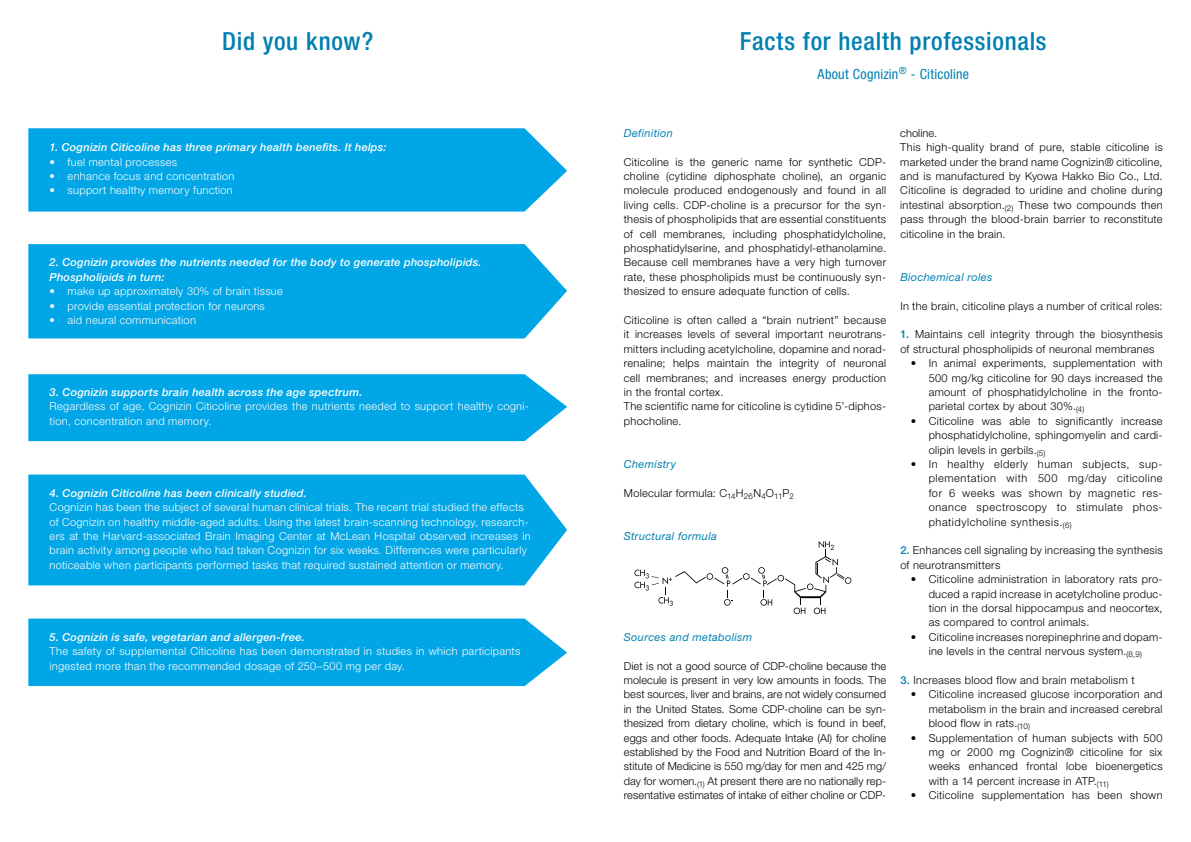
<style>
.page{position:relative;width:1191px;height:842px;background:#fff}
.page>*{position:absolute;margin:0;border:0;box-sizing:border-box;transform-origin:0 0}
.t1{font:500 condensed 25px "Helvetica Neue LT Std";letter-spacing:.03em;color:#0080b1}
.t2{font:condensed 14px "Helvetica Neue LT Std";letter-spacing:.015em;color:#0080b1}
.t3{font:300 11px/14.4px "Helvetica Neue LT Std";letter-spacing:.025em;color:#000;text-align:justify}
.t4{font:300 11px/14.4px "Helvetica Neue LT Std";letter-spacing:.025em;color:#fff}
.t5{font:italic 500 11px/14.4px "Helvetica Neue LT Std";letter-spacing:.02em;color:#fff}
.t6{font:italic 11px "Helvetica Neue LT Std";letter-spacing:.03em;color:#0080b1}
.s1{font-weight:500;color:#0080b1}
</style>
<div class="page">
<svg style="left:28px;top:128px;width:539px;height:84px;background:#0baae6"></svg>
<div style="left:28px;top:244px;width:539px;height:94px;background:#00a6e5"></div>
<div style="left:28px;top:374px;width:539px;height:67px;background:#00a6e5"></div>
<div style="left:28px;top:475px;width:539px;height:110px;background:#00a6e5"></div>
<div style="left:28px;top:619px;width:539px;height:67px;background:#00a6e5"></div>
<svg style="left:634px;top:541px;width:217px;height:73px"></svg>
<h1 class="t1" style="left:222px;top:27px;width:153px">Did you know?</h1>
<h1 class="t1" style="left:740px;top:27px;width:308px">Facts for health professionals</h1>
<p class="t2" style="left:817px;top:66px;width:153px">About Cognizin<sup>®</sup> - Citicoline</p>
<p class="t5" style="left:50px;top:140px;width:338px">1. Cognizin Citicoline has three primary health benefits. It helps:</p>
<p class="t4" style="left:50px;top:154px;width:129px">• fuel mental processes</p>
<p class="t4" style="left:50px;top:169px;width:186px">• enhance focus and concentration</p>
<p class="t4" style="left:50px;top:183px;width:185px">• support healthy memory function</p>
<p class="t5" style="left:50px;top:255px;width:433px">2. Cognizin provides the nutrients needed for the body to generate phospholipids.<br>Phospholipids in turn:</p>
<p class="t4" style="left:50px;top:284px;width:235px">• make up approximately 30% of brain tissue</p>
<p class="t4" style="left:50px;top:298px;width:217px">• provide essential protection for neurons</p>
<p class="t4" style="left:50px;top:313px;width:148px">• aid neural communication</p>
<p class="t5" style="left:50px;top:385px;width:314px">3. Cognizin supports brain health across the age spectrum.</p>
<p class="t4" style="left:50px;top:399px;width:480px">Regardless of age, Cognizin Citicoline provides the nutrients needed to support healthy cogni&shy;tion, concentration and memory.</p>
<p class="t5" style="left:50px;top:486px;width:259px">4. Cognizin Citicoline has been clinically studied.</p>
<p class="t4" style="left:50px;top:500px;width:482px">Cognizin has been the subject of several human clinical trials. The recent trial studied the effects of Cognizin on healthy middle-aged adults. Using the latest brain-scanning technology, research&shy;ers at the Harvard-associated Brain Imaging Center at McLean Hospital observed increases in brain activity among people who had taken Cognizin for six weeks. Differences were particularly noticeable when participants performed tasks that required sustained attention or memory.</p>
<p class="t5" style="left:50px;top:630px;width:257px">5. Cognizin is safe, vegetarian and allergen-free.</p>
<p class="t4" style="left:50px;top:644px;width:472px">The safety of supplemental Citicoline has been demonstrated in studies in which participants ingested more than the recommended dosage of 250–500 mg per day.</p>
<p class="t6" style="left:624px;top:126px;width:51px">Definition</p>
<p class="t3" style="left:624px;top:154px;width:264px">Citicoline is the generic name for synthetic CDP&shy;choline (cytidine diphosphate choline), an organic molecule produced endogenously and found in all living cells. CDP-choline is a precursor for the syn&shy;thesis of phospholipids that are essential constituents of cell membranes, including phosphatidylcholine, phosphatidylserine, and phosphatidyl-ethanolamine.<br>Because cell membranes have a very high turnover rate, these phospholipids must be continuously syn&shy;thesized to ensure adequate function of cells.</p>
<p class="t3" style="left:624px;top:313px;width:264px;text-align:left">Citicoline is often called a “brain nutrient” because it increases levels of several important neurotrans&shy;mitters including acetylcholine, dopamine and norad&shy;renaline; helps maintain the integrity of neuronal cell membranes; and increases energy production in the frontal cortex.<br>The scientific name for citicoline is cytidine 5’-diphos&shy;phocholine.</p>
<p class="t6" style="left:624px;top:457px;width:54px">Chemistry</p>
<p class="t3" style="left:624px;top:485px;width:172px">Molecular formula: C<sub>14</sub>H<sub>26</sub>N<sub>4</sub>O<sub>11</sub>P<sub>2</sub></p>
<p class="t6" style="left:624px;top:529px;width:94px">Structural formula</p>
<p class="t6" style="left:624px;top:630px;width:130px">Sources and metabolism</p>
<p class="t3" style="left:624px;top:658px;width:264px">Diet is not a good source of CDP-choline because the molecule is present in very low amounts in foods. The best sources, liver and brains, are not widely consumed in the United States. Some CDP-choline can be syn&shy;thesized from dietary choline, which is found in beef, eggs and other foods. Adequate Intake (AI) for choline established by the Food and Nutrition Board of the In&shy;stitute of Medicine is 550 mg/day for men and 425 mg/ day for women.<sub>(1)</sub> At present there are no nationally rep&shy;resentative estimates of intake of either choline or CDP-</p>
<p class="t3" style="left:900px;top:125px;width:264px;text-align:left">choline.<br>This high-quality brand of pure, stable citicoline is marketed under the brand name Cognizin® citicoline, and is manufactured by Kyowa Hakko Bio Co., Ltd.<br>Citicoline is degraded to uridine and choline during intestinal absorption.<sub>(2)</sub> These two compounds then pass through the blood-brain barrier to reconstitute citicoline in the brain.</p>
<p class="t6" style="left:900px;top:270px;width:94px">Biochemical roles</p>
<p class="t3" style="left:900px;top:298px;width:264px">In the brain, citicoline plays a number of critical roles:</p>
<p class="t3" style="left:900px;top:327px;width:264px"><span class="s1">1.</span> Maintains cell integrity through the biosynthesis of structural phospholipids of neuronal membranes</p>
<p class="t3" style="left:928px;top:356px;width:235px;text-indent:-18px">• In animal experiments, supplementation with 500 mg/kg citicoline for 90 days increased the amount of phosphatidylcholine in the fronto&shy;parietal cortex by about 30%.<sub>(4)</sub></p>
<p class="t3" style="left:928px;top:413px;width:235px;text-indent:-18px">• Citicoline was able to significantly increase phosphatidylcholine, sphingomyelin and cardi&shy;olipin levels in gerbils.<sub>(5)</sub></p>
<p class="t3" style="left:928px;top:457px;width:235px;text-indent:-18px">• In healthy elderly human subjects, sup&shy;plementation with 500 mg/day citicoline for 6 weeks was shown by magnetic res&shy;onance spectroscopy to stimulate phos&shy;phatidylcholine synthesis.<sub>(6)</sub></p>
<p class="t3" style="left:900px;top:543px;width:264px"><span class="s1">2.</span> Enhances cell signaling by increasing the synthesis of neurotransmitters</p>
<p class="t3" style="left:928px;top:572px;width:235px;text-indent:-18px">• Citicoline administration in laboratory rats pro&shy;duced a rapid increase in acetylcholine produc&shy;tion in the dorsal hippocampus and neocortex, as compared to control animals.</p>
<p class="t3" style="left:910px;top:629px;width:253px;text-align:center">• Citicoline increases norepinephrine and dopam&shy;ine levels in the central nervous system.<sub>(8,9)</sub></p>
<p class="t3" style="left:900px;top:673px;width:236px"><span class="s1">3.</span> Increases blood flow and brain metabolism t</p>
<p class="t3" style="left:928px;top:687px;width:235px;text-indent:-18px">• Citicoline increased glucose incorporation and metabolism in the brain and increased cerebral blood flow in rats.<sub>(10)</sub></p>
<p class="t3" style="left:928px;top:730px;width:235px;text-indent:-18px">• Supplementation of human subjects with 500 mg or 2000 mg Cognizin® citicoline for six weeks enhanced frontal lobe bioenergetics with a 14 percent increase in ATP.<sub>(11)</sub></p>
<p class="t3" style="left:910px;top:788px;width:253px">• Citicoline supplementation has been shown</p>
</div>
